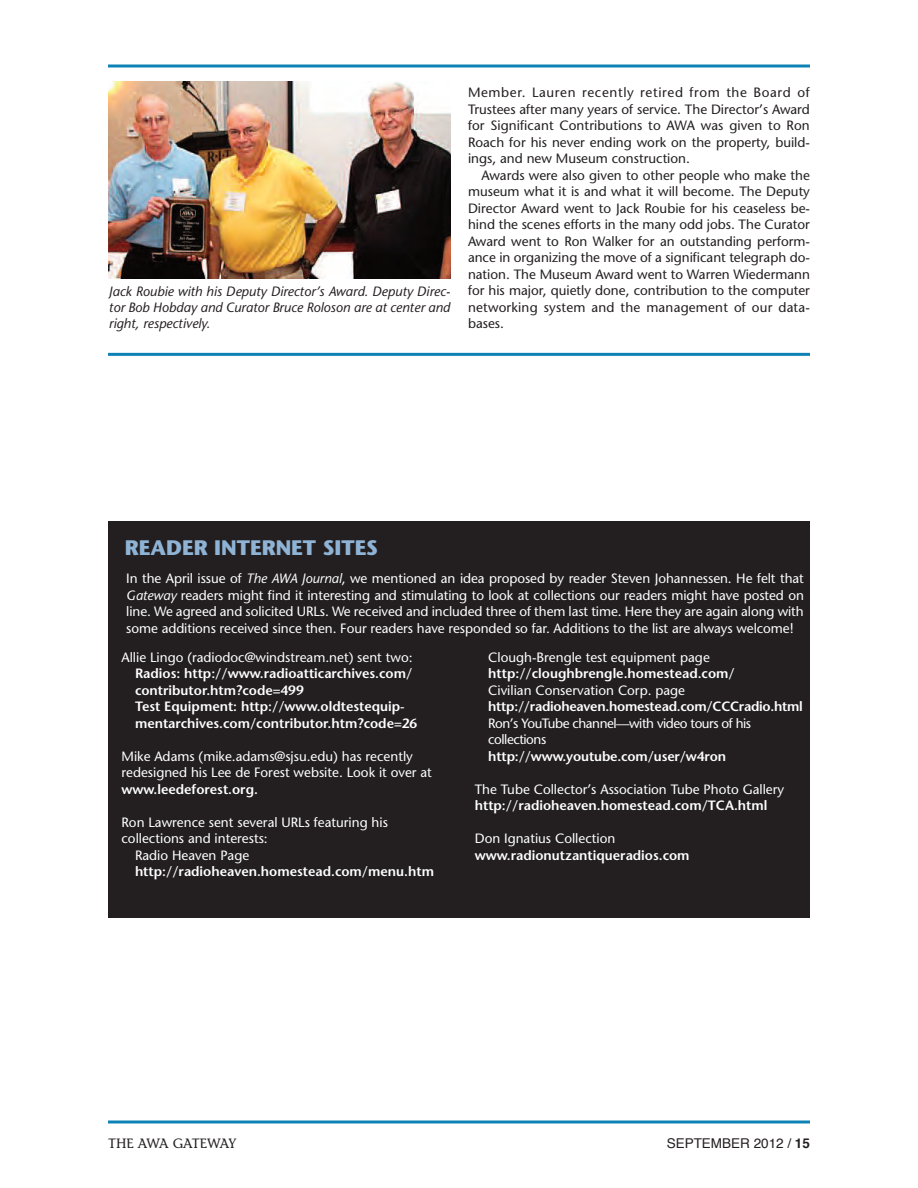
<style>
.page{position:relative;width:918px;height:1188px;background:#fff}
.page>*{position:absolute;margin:0;border:0;box-sizing:border-box;transform-origin:0 0}
.t1{font:700 21px "Stone Sans";color:#8fb3d5}
.t2{font:13.5px/16.5px "Stone Sans";color:#fff;text-align:justify}
.t3{font:13.5px/16.5px "Stone Sans";color:#231f20;text-align:justify}
.t4{font:600 13.5px/16.5px "Stone Sans";color:#fff}
.t5{font:italic 13.5px/16.5px "Stone Sans";color:#231f20;text-align:justify}
.t6{font:13.5px/16.5px "Stone Sans";letter-spacing:-.035em;color:#fff}
.t7{font:600 13.5px "Stone Sans";letter-spacing:-.02em;color:#fff}
.t8{font:13.5px "Helvetica";color:#231f20}
.t9{font:13.5px "Stone Informal";letter-spacing:-.035em;color:#231f20}
.s1{font-style:italic}
.s2{font-weight:700}
</style>
<div class="page">
<svg style="left:108px;top:64px;width:702px;height:4px"></svg>
<hr style="left:108px;top:353px;width:702px;height:3px;background:#0f82b5">
<svg style="left:108px;top:1120px;width:702px;height:4px"></svg>
<img style="left:108px;top:81px;width:342px;height:198px">
<div style="left:108px;top:521px;width:702px;height:397px;background:#231f20"></div>
<p class="t5" style="left:109px;top:284px;width:343px">Jack Roubie with his Deputy Director’s Award. Deputy Direc&shy;tor Bob Hobday and Curator Bruce Roloson are at center and right, respectively.</p>
<p class="t3" style="left:468px;top:86px;width:344px">Member. Lauren recently retired from the Board of Trustees after many years of service. The Director’s Award for Significant Contributions to AWA was given to Ron Roach for his never ending work on the property, build&shy;ings, and new Museum construction.</p>
<p class="t3" style="left:468px;top:168px;width:344px;text-indent:14px">Awards were also given to other people who make the museum what it is and what it will become. The Deputy Director Award went to Jack Roubie for his ceaseless be&shy;hind the scenes efforts in the many odd jobs. The Curator Award went to Ron Walker for an outstanding perform&shy;ance in organizing the move of a significant telegraph do&shy;nation. The Museum Award went to Warren Wiedermann for his major, quietly done, contribution to the computer networking system and the management of our data&shy;bases.</p>
<h1 class="t1" style="left:125px;top:539px;width:255px">READER INTERNET SITES</h1>
<p class="t2" style="left:126px;top:572px;width:679px">In the April issue of <span class="s1">The AWA Journal</span>, we mentioned an idea proposed by reader Steven Johannessen. He felt that <span class="s1">Gateway</span> readers might find it interesting and stimulating to look at collections our readers might have posted on line. We agreed and solicited URLs. We received and included three of them last time. Here they are again along with some additions received since then. Four readers have responded so far. Additions to the list are always welcome!</p>
<p class="t2" style="left:122px;top:650px;width:293px">Allie Lingo (radiodoc@windstream.net) sent two:</p>
<p class="t4" style="left:135px;top:667px;width:284px">Radios: http://www.radioatticarchives.com/ contributor.htm?code=499<br>Test Equipment: http://www.oldtestequip&shy;mentarchives.com/contributor.htm?code=26</p>
<p class="t2" style="left:122px;top:749px;width:312px">Mike Adams (mike.adams@sjsu.edu) has recently redesigned his Lee de Forest website. Look it over at</p>
<p class="t4" style="left:122px;top:782px;width:138px">www.leedeforest.org.</p>
<p class="t2" style="left:122px;top:815px;width:268px">Ron Lawrence sent several URLs featuring his</p>
<p class="t2" style="left:122px;top:832px;width:148px">collections and interests:</p>
<p class="t2" style="left:135px;top:848px;width:116px">Radio Heaven Page</p>
<p class="t4" style="left:135px;top:865px;width:301px">http://radioheaven.homestead.com/menu.htm</p>
<p class="t2" style="left:488px;top:650px;width:223px">Clough-Brengle test equipment page</p>
<p class="t4" style="left:488px;top:667px;width:248px">http://cloughbrengle.homestead.com/</p>
<p class="t2" style="left:488px;top:683px;width:198px">Civilian Conservation Corp. page</p>
<p class="t7" style="left:488px;top:701px;width:316px">http://radioheaven.homestead.com/CCCradio.html</p>
<p class="t6" style="left:488px;top:716px;width:264px">Ron’s YouTube channel—with video tours of his collections</p>
<p class="t4" style="left:488px;top:749px;width:239px">http://www.youtube.com/user/w4ron</p>
<p class="t2" style="left:475px;top:782px;width:311px">The Tube Collector’s Association Tube Photo Gallery</p>
<p class="t4" style="left:475px;top:799px;width:294px">http://radioheaven.homestead.com/TCA.html</p>
<p class="t2" style="left:475px;top:832px;width:142px">Don Ignatius Collection</p>
<p class="t4" style="left:475px;top:848px;width:216px">www.radionutzantiqueradios.com</p>
<p class="t9" style="left:108px;top:1136px;width:130px">THE AWA GATEWAY</p>
<p class="t8" style="left:667px;top:1138px;width:145px">SEPTEMBER 2012 / <span class="s2">15</span></p>
</div>
